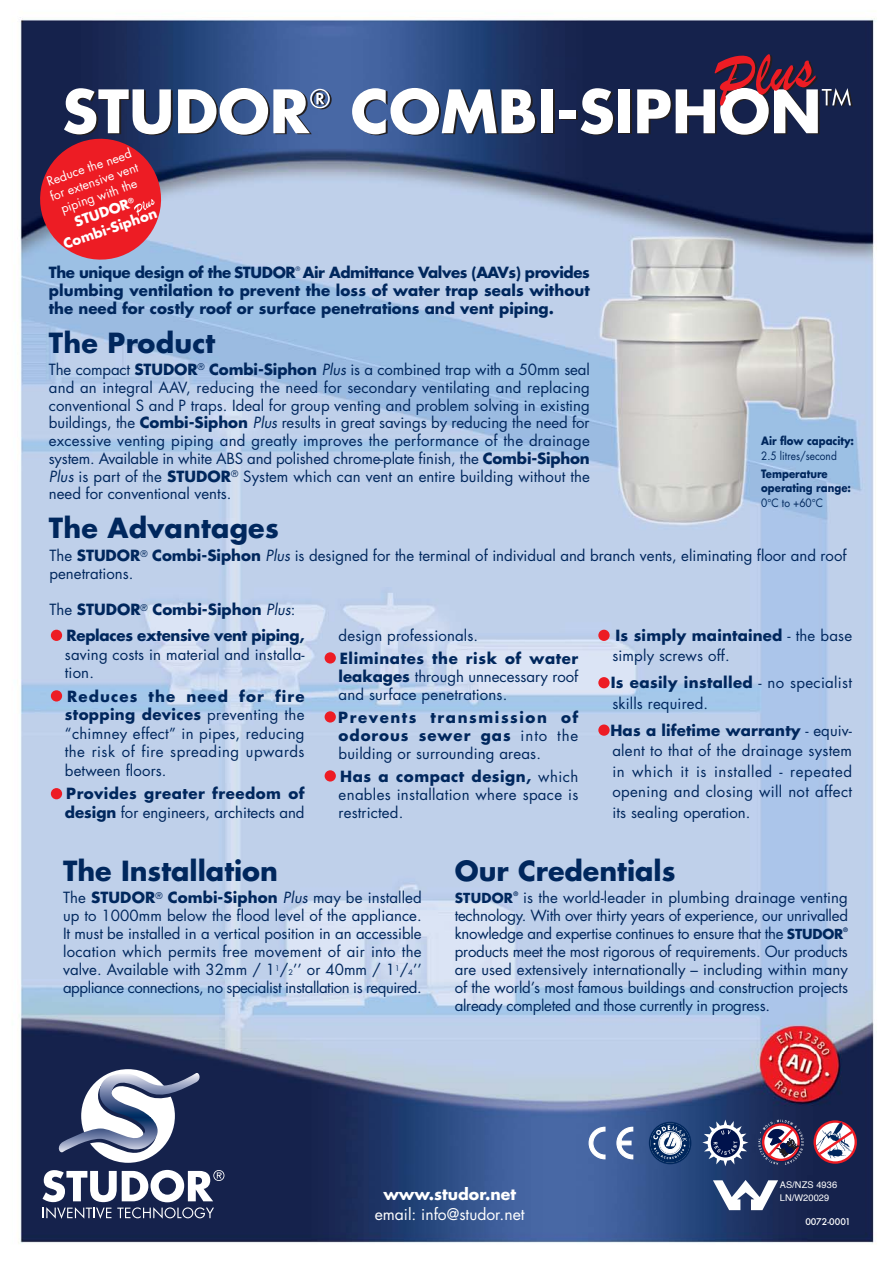
<style>
.page{position:relative;width:893px;height:1263px;background:#fff}
.page>*{position:absolute;margin:0;border:0;box-sizing:border-box;transform-origin:0 0}
.t1{font:700 27px "Futura";color:#00275d}
.t2{font:15.75px "Futura";color:#fff}
.t3{font:700 15.75px "Futura";color:#fff}
.t4{font:15px/18px "Futura";color:#00275d;text-align:justify}
.t5{font:700 15px/18px "Futura";color:#00275d;text-align:justify}
.t6{font:700 15px/18.6px "Futura";letter-spacing:.03em;color:#00275d}
.t7{font:700 15px "Futura";letter-spacing:-.02em;color:#00275d}
.t8{font:700 15px "Futura";letter-spacing:-.025em;color:#00275d}
.t9{font:700 13.5px/17.4px "Futura";color:#fff;text-align:center}
.t10{font:700 13.5px "Futura";letter-spacing:.015em;color:#00275d}
.t11{font:12.3px/15.1px "Futura";color:#fff;text-align:center}
.t12{font:700 11.25px/14.2px "Futura";color:#00275d;scale:.9 1}
.t13{font:11.25px "Futura";color:#00275d;scale:.9 1}
.t14{font:9.3px "Helvetica";letter-spacing:.01em;color:#fff}
.t15{font:500 9px "Futura";color:#fff}
.t16{font:700 6px "Futura";color:#00275d}
.t17{font:6px "Futura";color:#00275d}
.s1{font-weight:700}
.s2{font-style:italic}
.s3{font-weight:400}
.s4{font-weight:400;font-style:italic}
.s5{font-size:7.5px}
.s6{font-weight:700;font-size:13.5px}
</style>
<div class="page">
<img style="left:18px;top:17px;width:858px;height:1226px">
<svg style="left:43px;top:1069px;width:181px;height:150px"></svg>
<svg style="left:713px;top:1180px;width:65px;height:30px"></svg>
<div style="left:51px;top:630px;width:11px;height:11px;background:#ed1c24;border-radius:50%"></div>
<div style="left:51px;top:690px;width:11px;height:12px;background:#ed1c24;border-radius:50%"></div>
<div style="left:51px;top:788px;width:11px;height:11px;background:#ed1c24;border-radius:50%"></div>
<div style="left:324px;top:652px;width:12px;height:12px;background:#ed1c24;border-radius:50%"></div>
<div style="left:324px;top:711px;width:12px;height:12px;background:#ed1c24;border-radius:50%"></div>
<div style="left:324px;top:770px;width:12px;height:12px;background:#ed1c24;border-radius:50%"></div>
<div style="left:598px;top:630px;width:11px;height:11px;background:#ed1c24;border-radius:50%"></div>
<div style="left:598px;top:677px;width:11px;height:11px;background:#ed1c24;border-radius:50%"></div>
<div style="left:598px;top:725px;width:11px;height:11px;background:#ed1c24;border-radius:50%"></div>
<svg style="left:649px;top:1122px;width:42px;height:42px"></svg>
<svg style="left:650px;top:1123px;width:40px;height:40px"></svg>
<svg style="left:653px;top:1125px;width:34px;height:34px"></svg>
<svg style="left:588px;top:1126px;width:18px;height:34px"></svg>
<svg style="left:615px;top:1126px;width:19px;height:34px"></svg>
<div style="left:543px;top:90px;width:11px;height:44px;background:#fff"></div>
<div style="left:561px;top:111px;width:16px;height:9px;background:#fff"></div>
<div style="left:620px;top:90px;width:11px;height:44px;background:#fff"></div>
<svg style="left:352px;top:88px;width:185px;height:48px"></svg>
<div style="left:541px;top:89px;width:11px;height:44px;background:#fff"></div>
<div style="left:559px;top:110px;width:16px;height:9px;background:#fff"></div>
<svg style="left:580px;top:88px;width:35px;height:47px"></svg>
<div style="left:618px;top:89px;width:11px;height:44px;background:#fff"></div>
<svg style="left:637px;top:54px;width:215px;height:82px"></svg>
<svg style="left:33px;top:88px;width:298px;height:179px;background:#9e8099"></svg>
<svg style="left:758px;top:1120px;width:45px;height:45px;background:#705672"></svg>
<svg style="left:813px;top:1120px;width:43px;height:44px"></svg>
<img style="left:816px;top:1121px;width:39px;height:39px">
<svg style="left:816px;top:1128px;width:39px;height:29px"></svg>
<svg style="left:702px;top:1120px;width:46px;height:46px"></svg>
<p class="t11" style="left:43px;top:176px;width:94px;rotate:-19deg">Reduce the need for extensive vent piping with the</p>
<p class="t9" style="left:56px;top:221px;width:99px;rotate:-19deg">STUDOR<sup>®<br></sup>Combi-Siphon</p>
<p class="t8" style="left:49px;top:266px;width:248px">The unique design of the STUDOR</p>
<p class="t17" style="left:295px;top:266px;width:6px">®</p>
<p class="t5" style="left:49px;top:265px;width:542px;text-indent:254px">Air Admittance Valves (AAVs) provides plumbing ventilation to prevent the loss of water trap seals without the need for costly roof or surface penetrations and vent piping.</p>
<h1 class="t1" style="left:49px;top:331px;width:168px">The Product</h1>
<p class="t4" style="left:49px;top:362px;width:542px">The compact <span class="s1">STUDOR</span><sup>®</sup> <span class="s1">Combi-Siphon</span> <span class="s2">Plus</span> is a combined trap with a 50mm seal and an integral AAV, reducing the need for secondary ventilating and replacing conventional S and P traps. Ideal for group venting and problem solving in existing buildings, the <span class="s1">Combi-Siphon</span> <span class="s2">Plus</span> results in great savings by reducing the need for excessive venting piping and greatly improves the performance of the drainage system. Available in white ABS and polished chrome-plate finish, the <span class="s1">Combi-Siphon </span><span class="s2">Plus</span> is part of the <span class="s1">STUDOR</span><sup>®</sup> System which can vent an entire building without the need for conventional vents.</p>
<h1 class="t1" style="left:49px;top:515px;width:231px">The Advantages</h1>
<p class="t12" style="left:761px;top:435px;width:105px">Air flow capacity:</p>
<p class="t13" style="left:761px;top:450px;width:85px">2.5 litres/second</p>
<p class="t12" style="left:761px;top:468px;width:101px">Temperature operating range:</p>
<p class="t13" style="left:761px;top:497px;width:70px">0 C to +60 C</p>
<p class="t4" style="left:50px;top:548px;width:798px">The <span class="s1">STUDOR</span><sup>®</sup> <span class="s1">Combi-Siphon</span> <span class="s2">Plus</span> is designed for the terminal of individual and branch vents, eliminating floor and roof penetrations.</p>
<p class="t5" style="left:50px;top:602px;width:247px"><span class="s3">The</span> STUDOR<sup>®</sup> Combi-Siphon <span class="s4">Plus</span><span class="s3">:</span></p>
<p class="t4" style="left:338px;top:628px;width:141px">design professionals.</p>
<p class="t4" style="left:338px;top:650px;width:241px"><span class="s1">Eliminates the risk of water leakages</span> through unnecessary roof and surface penetrations.</p>
<p class="t5" style="left:338px;top:709px;width:242px">Prevents transmission of odorous sewer gas <span class="s3">into the building or surrounding areas.</span></p>
<p class="t4" style="left:338px;top:768px;width:241px"><span class="s1">Has a compact design,</span> which enables installation where space is restricted.</p>
<p class="t7" style="left:66px;top:629px;width:239px">Replaces extensive vent piping,</p>
<p class="t4" style="left:65px;top:646px;width:241px;line-height:18.6px">saving costs in material and installa&shy;tion.</p>
<p class="t4" style="left:65px;top:688px;width:241px;line-height:18.6px"><span class="s1">Reduces the need for fire stopping devices</span> preventing the “chimney effect” in pipes, reducing the risk of fire spreading upwards between floors.</p>
<p class="t6" style="left:65px;top:786px;width:241px">Provides greater freedom of design <span class="s3">for engineers, architects and</span></p>
<p class="t4" style="left:612px;top:626px;width:241px;line-height:20.5px"><span class="s1">Is simply maintained</span> - the base simply screws off.</p>
<p class="t4" style="left:610px;top:674px;width:243px;line-height:20.5px"><span class="s1">Is easily installed</span> - no specialist skills required.</p>
<p class="t4" style="left:610px;top:721px;width:243px;line-height:20.5px"><span class="s1">Has a lifetime warranty</span> - equiv&shy;alent to that of the drainage system in which it is installed - repeated opening and closing will not affect its sealing operation.</p>
<h1 class="t1" style="left:454px;top:859px;width:222px">Our Credentials</h1>
<p class="t10" style="left:454px;top:892px;width:60px">STUDOR</p>
<p class="t16" style="left:513px;top:891px;width:6px">®</p>
<h1 class="t1" style="left:63px;top:859px;width:216px">The Installation</h1>
<p class="t4" style="left:63px;top:890px;width:360px">The <span class="s1">STUDOR</span><sup>®</sup> <span class="s1">Combi-Siphon</span> <span class="s2">Plus</span> may be installed up to 1000mm below the flood level of the appliance.<br>It must be installed in a vertical position in an accessible location which permits free movement of air into the valve. Available with 32mm / 1<sup>1</sup>/<span class="s5">2</span>’’ or 40mm / 1<sup>1</sup>/<span class="s5">4</span>’’ appliance connections, no specialist installation is required.</p>
<p class="t4" style="left:455px;top:890px;width:395px;text-indent:68px">is the world-leader in plumbing drainage venting technology. With over thirty years of experience, our unrivalled knowledge and expertise continues to ensure that the <span class="s6">STUDOR</span></p>
<p class="t16" style="left:843px;top:927px;width:6px">®</p>
<p class="t4" style="left:454px;top:944px;width:395px">products meet the most rigorous of requirements. Our products are used extensively internationally – including within many of the world’s most famous buildings and construction projects already completed and those currently in progress.</p>
<p class="t14" style="left:779px;top:1181px;width:59px">AS/NZS 4936</p>
<p class="t3" style="left:383px;top:1187px;width:134px">www.studor.net</p>
<p class="t14" style="left:779px;top:1194px;width:51px">LN/W20029</p>
<p class="t2" style="left:374px;top:1207px;width:151px">email: info@studor.net</p>
<p class="t15" style="left:805px;top:1218px;width:47px">0072-0001</p>
</div>
